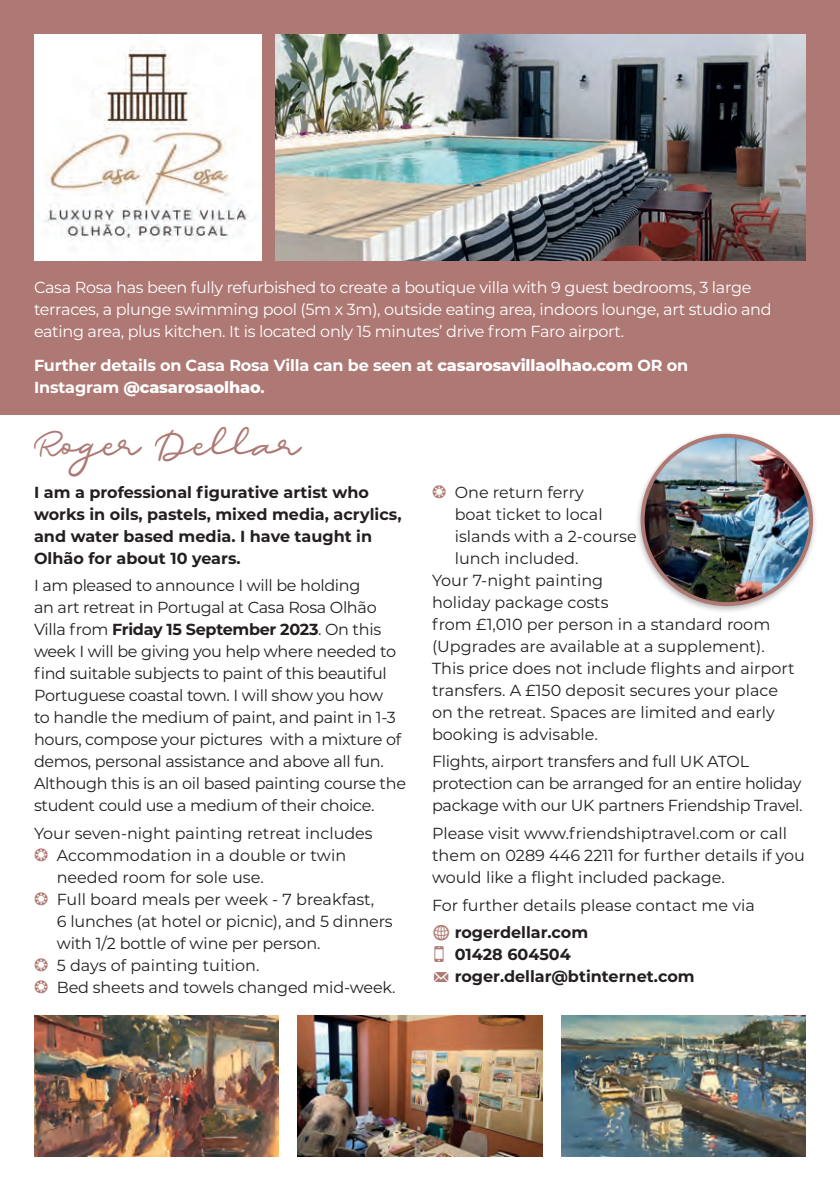
<style>
.page{position:relative;width:840px;height:1191px;background:#fff}
.page>*{position:absolute;margin:0;border:0;box-sizing:border-box;transform-origin:0 0}
.t1{font:32px "Dear Jane";color:#ae7974}
.t2{font:16px/22px "Montserrat";letter-spacing:-.01em;color:#231f20}
.t3{font:16px/22px "Montserrat";letter-spacing:-.02em;color:#fff}
.t4{font:700 16px/22px "Montserrat";color:#231f20}
.t5{font:700 16px/22px "Montserrat";letter-spacing:-.01em;color:#fff}
.s1{font-weight:800}
.s2{font-weight:700}
.s3{font-family:"Modern Pictograms";font-size:24px;color:#ae7974}
.s4{font-family:"Modern Pictograms";font-weight:400;font-size:24px;color:#ae7974}
.s5{font-family:"Modern Pictograms";font-weight:400;font-size:20px;color:#ae7974}
</style>
<div class="page">
<div style="left:0;top:0;width:839px;height:414px;background:#ae7974"></div>
<img style="left:34px;top:34px;width:227px;height:227px">
<img style="left:34px;top:1015px;width:244px;height:142px">
<img style="left:298px;top:1015px;width:243px;height:142px">
<img style="left:561px;top:1015px;width:244px;height:142px">
<img style="left:275px;top:34px;width:530px;height:227px">
<div style="left:635px;top:431px;width:183px;height:183px;background:#231f20;opacity:.3"></div>
<img style="left:642px;top:436px;width:168px;height:168px;border-radius:84px">
<div style="left:640px;top:434px;width:172px;height:172px;border:4px solid #ae7974;border-radius:50%"></div>
<p class="t3" style="left:34px;top:276px;width:738px">Casa Rosa has been fully refurbished to create a boutique villa with 9 guest bedrooms, 3 large terraces, a plunge swimming pool (5m x 3m), outside eating area, indoors lounge, art studio and eating area, plus kitchen. It is located only 15 minutes’ drive from Faro airport.</p>
<p class="t5" style="left:34px;top:353px;width:655px">Further details on Casa Rosa Villa can be seen at <span class="s1">casarosavillaolhao.com</span> OR on<br>Instagram <span class="s1">@casarosaolhao</span>.</p>
<h1 class="t1" style="left:34px;top:429px;width:268px">Roger Dellar</h1>
<p class="t4" style="left:34px;top:480px;width:369px">I am a professional figurative artist who works in oils, pastels, mixed media, acrylics, and water based media. I have taught in Olhão for about 10 years.</p>
<p class="t2" style="left:34px;top:574px;width:373px">I am pleased to announce I will be holding<br>an art retreat in Portugal at Casa Rosa Olhão Villa from <span class="s2">Friday 15 September 2023</span>. On this week I will be giving you help where needed to find suitable subjects to paint of this beautiful Portuguese coastal town. I will show you how<br>to handle the medium of paint, and paint in 1-3 hours, compose your pictures with a mixture of demos, personal assistance and above all fun.<br>Although this is an oil based painting course the student could use a medium of their choice.</p>
<p class="t2" style="left:57px;top:821px;width:340px;text-indent:-23px">Your seven-night painting retreat includes Accommodation in a double or twin needed room for sole use.<br>Full board meals per week - 7 breakfast,<br>6 lunches (at hotel or picnic), and 5 dinners with 1/2 bottle of wine per person.<br>5 days of painting tuition.<br>Bed sheets and towels changed mid-week.</p>
<p class="t2" style="left:454px;top:480px;width:131px">One return ferry</p>
<p class="t2" style="left:454px;top:502px;width:149px">boat ticket to local</p>
<p class="t2" style="left:454px;top:524px;width:183px">islands with a 2-course</p>
<p class="t2" style="left:454px;top:546px;width:125px">lunch included.</p>
<p class="t2" style="left:432px;top:568px;width:172px">Your 7-night painting</p>
<p class="t2" style="left:432px;top:590px;width:178px">holiday package costs</p>
<p class="t2" style="left:432px;top:612px;width:339px">from £1,010 per person in a standard room</p>
<p class="t2" style="left:432px;top:634px;width:334px">(Upgrades are available at a supplement).</p>
<p class="t2" style="left:432px;top:656px;width:364px">This price does not include flights and airport</p>
<p class="t2" style="left:432px;top:678px;width:347px">transfers. A £150 deposit secures your place</p>
<p class="t2" style="left:432px;top:700px;width:344px">on the retreat. Spaces are limited and early</p>
<p class="t2" style="left:432px;top:722px;width:167px">booking is advisable.</p>
<p class="t2" style="left:432px;top:750px;width:372px">Flights, airport transfers and full UK ATOL protection can be arranged for an entire holiday package with our UK partners Friendship Travel.</p>
<p class="t2" style="left:432px;top:821px;width:374px">Please visit www.friendshiptravel.com or call them on 0289 446 2211 for further details if you would like a flight included package.</p>
<p class="t2" style="left:432px;top:890px;width:324px;line-height:27.6px">For further details please contact me via <span class="s3">w</span> <span class="s2">rogerdellar.com</span></p>
<p class="t4" style="left:432px;top:943px;width:264px"><span class="s4">O</span> 01428 604504<br><span class="s5">m</span> roger.dellar@btinternet.com</p>
</div>
